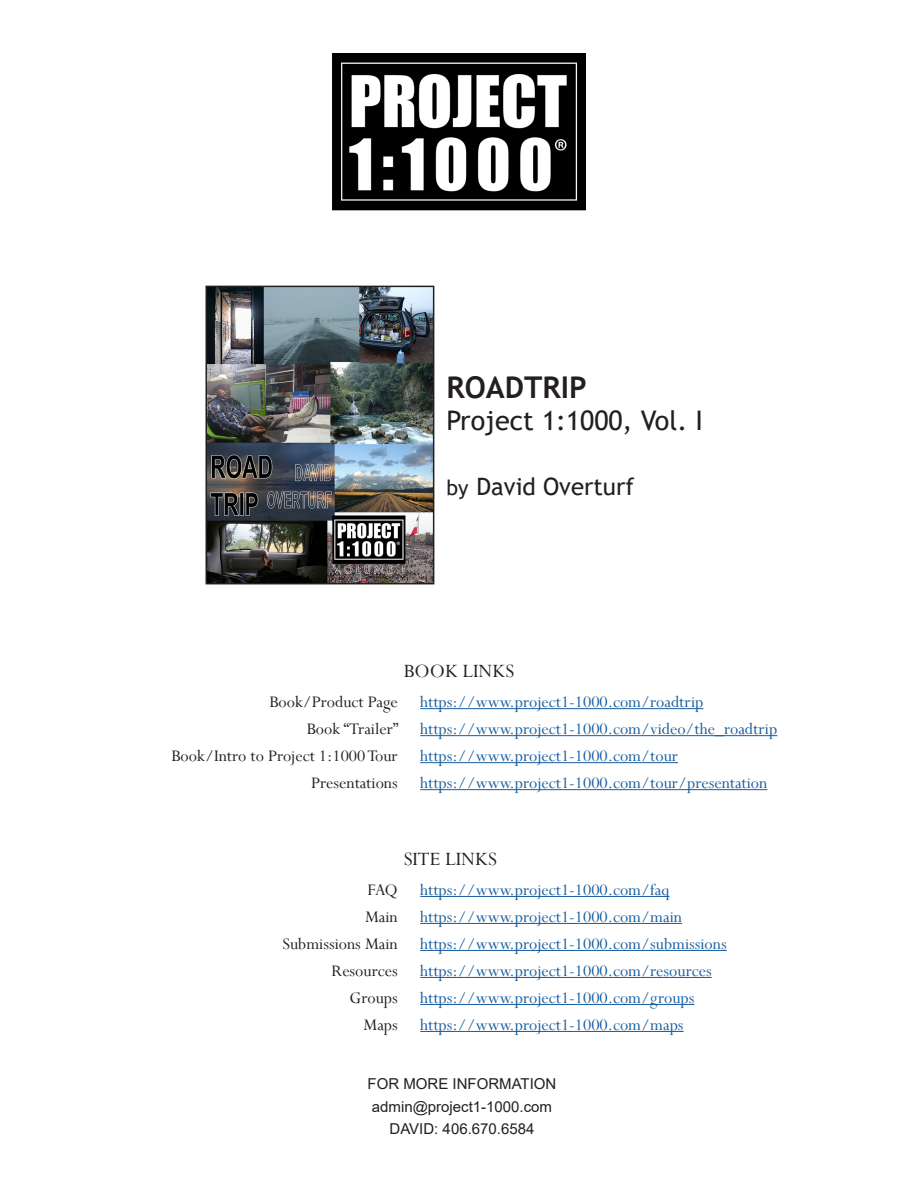
<style>
.page{position:relative;width:918px;height:1188px;background:#fff}
.page>*{position:absolute;margin:0;border:0;box-sizing:border-box;transform-origin:0 0}
.t1{font:700 30px "Trebuchet MS";color:#231f20}
.t2{font:27px "Trebuchet MS";color:#231f20}
.t3{font:24px "Trebuchet MS";color:#231f20}
.t4{font:21px "Perpetua";color:#231f20}
.t5{font:18px "Perpetua";color:#175d9e}
.t6{font:18px "Perpetua";color:#231f20}
.t7{font:15px "Arial";color:#231f20}
.s1{font-size:21px}
</style>
<div class="page">
<img style="left:332px;top:54px;width:254px;height:157px">
<img style="left:209px;top:289px;width:222px;height:292px">
<div style="left:206px;top:286px;width:228px;height:298px;border:2px solid #231f20"></div>
<hr style="left:420px;top:708px;width:283px;height:1px;background:#175d9e">
<hr style="left:420px;top:735px;width:357px;height:1px;background:#175d9e">
<hr style="left:420px;top:762px;width:258px;height:1px;background:#175d9e">
<hr style="left:420px;top:789px;width:347px;height:1px;background:#175d9e">
<hr style="left:420px;top:896px;width:249px;height:1px;background:#175d9e">
<hr style="left:420px;top:923px;width:262px;height:1px;background:#175d9e">
<hr style="left:420px;top:950px;width:307px;height:1px;background:#175d9e">
<hr style="left:420px;top:977px;width:292px;height:1px;background:#175d9e">
<hr style="left:420px;top:1004px;width:274px;height:1px;background:#175d9e">
<hr style="left:420px;top:1031px;width:264px;height:1px;background:#175d9e">
<p class="t1" style="left:446px;top:368px;width:142px">ROADTRIP</p>
<p class="t2" style="left:446px;top:403px;width:258px">Project 1:1000, Vol. I</p>
<p class="t3" style="left:446px;top:471px;width:189px"><span class="s1">by</span> David Overturf</p>
<p class="t4" style="left:404px;top:657px;width:112px">BOOK LINKS</p>
<p class="t6" style="left:269px;top:691px;width:130px">Book/Product Page</p>
<p class="t6" style="left:307px;top:718px;width:93px">Book “Trailer”</p>
<p class="t6" style="left:171px;top:745px;width:228px">Book/Intro to Project 1:1000 Tour</p>
<p class="t6" style="left:311px;top:772px;width:88px">Presentations</p>
<p class="t5" style="left:420px;top:691px;width:285px">https://www.project1-1000.com/roadtrip</p>
<p class="t5" style="left:420px;top:718px;width:359px">https://www.project1-1000.com/video/the_roadtrip</p>
<p class="t5" style="left:420px;top:745px;width:259px">https://www.project1-1000.com/tour</p>
<p class="t5" style="left:420px;top:772px;width:349px">https://www.project1-1000.com/tour/presentation</p>
<p class="t4" style="left:404px;top:845px;width:95px">SITE LINKS</p>
<p class="t6" style="left:367px;top:879px;width:32px">FAQ</p>
<p class="t6" style="left:365px;top:906px;width:34px">Main</p>
<p class="t6" style="left:283px;top:933px;width:117px">Submissions Main</p>
<p class="t6" style="left:332px;top:960px;width:68px">Resources</p>
<p class="t6" style="left:350px;top:987px;width:50px">Groups</p>
<p class="t6" style="left:364px;top:1014px;width:36px">Maps</p>
<p class="t5" style="left:420px;top:879px;width:251px">https://www.project1-1000.com/faq</p>
<p class="t5" style="left:420px;top:906px;width:263px">https://www.project1-1000.com/main</p>
<p class="t5" style="left:420px;top:933px;width:308px">https://www.project1-1000.com/submissions</p>
<p class="t5" style="left:420px;top:960px;width:293px">https://www.project1-1000.com/resources</p>
<p class="t5" style="left:420px;top:987px;width:276px">https://www.project1-1000.com/groups</p>
<p class="t5" style="left:420px;top:1014px;width:265px">https://www.project1-1000.com/maps</p>
<p class="t7" style="left:368px;top:1073px;width:190px">FOR MORE INFORMATION</p>
<p class="t7" style="left:372px;top:1096px;width:182px">admin@project1-1000.com</p>
<p class="t7" style="left:390px;top:1118px;width:146px">DAVID: 406.670.6584</p>
</div>
